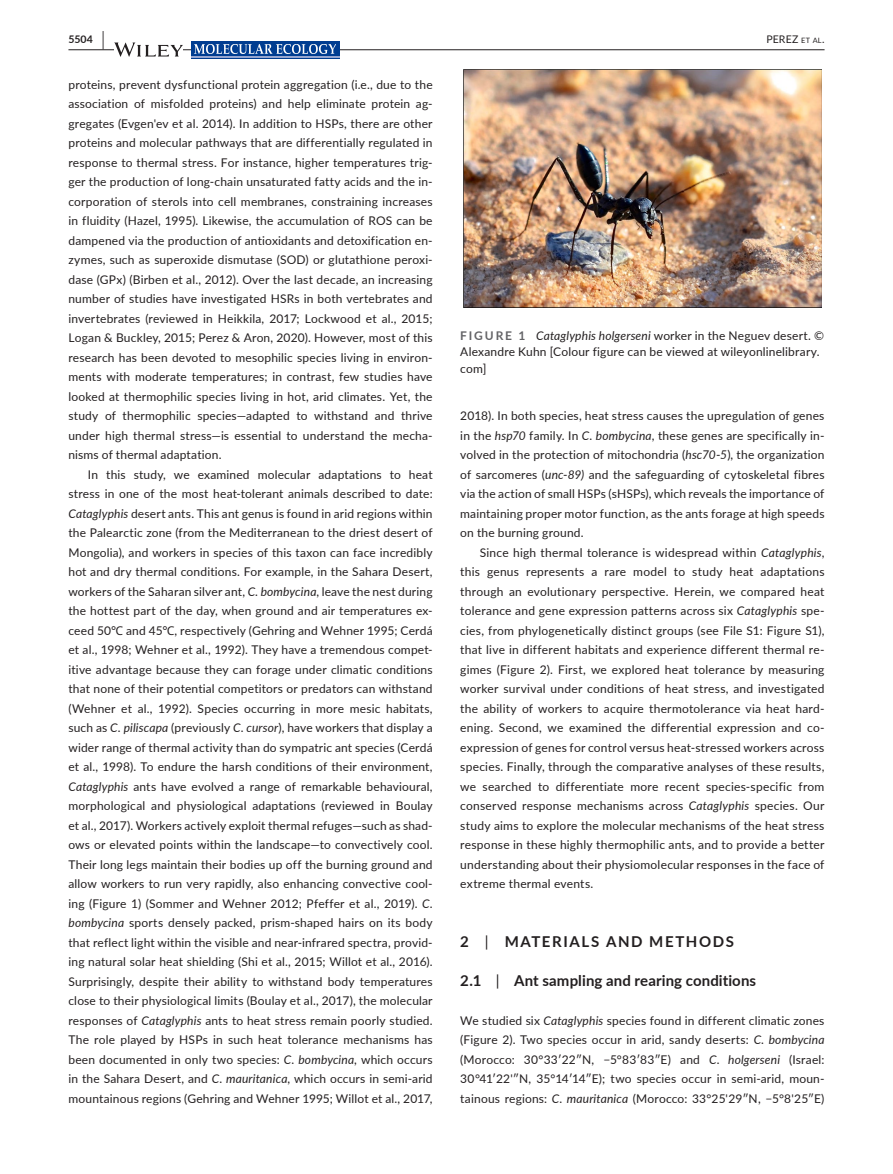
<style>
.page{position:relative;width:893px;height:1174px;background:#fff}
.page>*{position:absolute;margin:0;border:0;box-sizing:border-box;transform-origin:0 0}
.t1{font:700 15px "Lato";letter-spacing:.01em;color:#231f20}
.t2{font:700 15px "Lato";letter-spacing:.11em;color:#231f20}
.t3{font:12px/19.5px "Lato";letter-spacing:.015em;color:#231f20;text-align:justify}
.t4{font:10.5px "Lato";letter-spacing:.015em;color:#231f20}
.t5{font:700 10.5px "Lato";color:#231f20}
.s1{font-size:19.5px}
.s2{font-size:7.35px}
.s3{font-style:italic}
.s4{font-family:"Noto Sans"}
.s5{font-weight:700;color:#636366}
.s6{font-weight:400}
</style>
<div class="page">
<hr style="left:68px;top:49px;width:756px;height:1px;background:#231f20">
<svg style="left:114px;top:42px;width:69px;height:15px"></svg>
<svg style="left:191px;top:41px;width:148px;height:15px"></svg>
<img style="left:194px;top:45px;width:142px;height:8px">
<hr style="left:191px;top:56px;width:148px;height:2px;background:#96a6d0">
<img style="left:464px;top:69px;width:357px;height:238px">
<p class="t5" style="left:68px;top:31px;width:37px">5504 <span class="s1">|</span></p>
<p class="t4" style="left:766px;top:31px;width:60px">PEREZ <span class="s2">et al</span>.</p>
<p class="t3" style="left:68px;top:74px;width:366px">proteins, prevent dysfunctional protein aggregation (i.e., due to the association of misfolded proteins) and help eliminate protein ag&shy;gregates (Evgen'ev et al. 2014). In addition to HSPs, there are other proteins and molecular pathways that are differentially regulated in response to thermal stress. For instance, higher temperatures trig&shy;ger the production of long-chain unsaturated fatty acids and the in&shy;corporation of sterols into cell membranes, constraining increases in fluidity (Hazel, 1995). Likewise, the accumulation of ROS can be dampened via the production of antioxidants and detoxification en&shy;zymes, such as superoxide dismutase (SOD) or glutathione peroxi&shy;dase (GPx) (Birben et al., 2012). Over the last decade, an increasing number of studies have investigated HSRs in both vertebrates and invertebrates (reviewed in Heikkila, 2017; Lockwood et al., 2015; Logan &amp; Buckley, 2015; Perez &amp; Aron, 2020). However, most of this research has been devoted to mesophilic species living in environ&shy;ments with moderate temperatures; in contrast, few studies have looked at thermophilic species living in hot, arid climates. Yet, the study of thermophilic species—adapted to withstand and thrive under high thermal stress—is essential to understand the mecha&shy;nisms of thermal adaptation.</p>
<p class="t3" style="left:68px;top:464px;width:366px;text-indent:20px">In this study, we examined molecular adaptations to heat stress in one of the most heat-tolerant animals described to date:<br><span class="s3">Cataglyphis</span> desert ants. This ant genus is found in arid regions within the Palearctic zone (from the Mediterranean to the driest desert of Mongolia), and workers in species of this taxon can face incredibly hot and dry thermal conditions. For example, in the Sahara Desert, workers of the Saharan silver ant, <span class="s3">C. bombycina</span>, leave the nest during the hottest part of the day, when ground and air temperatures ex&shy;ceed 50<span class="s4">℃</span> and 45<span class="s4">℃</span>, respectively (Gehring and Wehner 1995; Cerdá et al., 1998; Wehner et al., 1992). They have a tremendous compet&shy;itive advantage because they can forage under climatic conditions that none of their potential competitors or predators can withstand (Wehner et al., 1992). Species occurring in more mesic habitats, such as <span class="s3">C. piliscapa</span> (previously <span class="s3">C. cursor</span>), have workers that display a wider range of thermal activity than do sympatric ant species (Cerdá et al., 1998). To endure the harsh conditions of their environment, <span class="s3">Cataglyphis</span> ants have evolved a range of remarkable behavioural, morphological and physiological adaptations (reviewed in Boulay et al., 2017). Workers actively exploit thermal refuges—such as shad&shy;ows or elevated points within the landscape—to convectively cool.<br>Their long legs maintain their bodies up off the burning ground and allow workers to run very rapidly, also enhancing convective cool&shy;ing (Figure 1) (Sommer and Wehner 2012; Pfeffer et al., 2019). <span class="s3">C</span>. <span class="s3">bombycina</span> sports densely packed, prism-shaped hairs on its body that reflect light within the visible and near-infrared spectra, provid&shy;ing natural solar heat shielding (Shi et al., 2015; Willot et al., 2016).<br>Surprisingly, despite their ability to withstand body temperatures close to their physiological limits (Boulay et al., 2017), the molecular responses of <span class="s3">Cataglyphis</span> ants to heat stress remain poorly studied.<br>The role played by HSPs in such heat tolerance mechanisms has been documented in only two species: <span class="s3">C. bombycina</span>, which occurs in the Sahara Desert, and <span class="s3">C. mauritanica</span>, which occurs in semi-arid mountainous regions (Gehring and Wehner 1995; Willot et al., 2017,</p>
<p class="t3" style="left:460px;top:326px;width:365px;line-height:16.5px;text-align:left"><span class="s5">FIGURE 1</span> <span class="s3">Cataglyphis holgerseni</span> worker in the Neguev desert. ©<br>Alexandre Kuhn [Colour figure can be viewed at wileyonlinelibrary. com]</p>
<p class="t3" style="left:460px;top:405px;width:366px">2018). In both species, heat stress causes the upregulation of genes in the <span class="s3">hsp70</span> family. In <span class="s3">C. bombycina</span>, these genes are specifically in&shy;volved in the protection of mitochondria (<span class="s3">hsc70</span>-<span class="s3">5</span>), the organization of sarcomeres (<span class="s3">unc</span>-<span class="s3">89)</span> and the safeguarding of cytoskeletal fibres via the action of small HSPs (sHSPs), which reveals the importance of maintaining proper motor function, as the ants forage at high speeds on the burning ground.</p>
<p class="t3" style="left:460px;top:542px;width:366px;text-indent:20px">Since high thermal tolerance is widespread within <span class="s3">Cataglyphis</span>, this genus represents a rare model to study heat adaptations through an evolutionary perspective. Herein, we compared heat tolerance and gene expression patterns across six <span class="s3">Cataglyphis</span> spe&shy;cies, from phylogenetically distinct groups (see File S1: Figure S1), that live in different habitats and experience different thermal re&shy;gimes (Figure 2). First, we explored heat tolerance by measuring worker survival under conditions of heat stress, and investigated the ability of workers to acquire thermotolerance via heat hard&shy;ening. Second, we examined the differential expression and co&shy;expression of genes for control versus heat-stressed workers across species. Finally, through the comparative analyses of these results, we searched to differentiate more recent species-specific from conserved response mechanisms across <span class="s3">Cataglyphis</span> species. Our study aims to explore the molecular mechanisms of the heat stress response in these highly thermophilic ants, and to provide a better understanding about their physiomolecular responses in the face of extreme thermal events.</p>
<p class="t2" style="left:460px;top:930px;width:275px">2 <span class="s6">|</span> MATERIALS AND METHODS</p>
<p class="t1" style="left:460px;top:969px;width:297px">2.1 <span class="s6">|</span> Ant sampling and rearing conditions</p>
<p class="t3" style="left:460px;top:1010px;width:366px">We studied six <span class="s3">Cataglyphis</span> species found in different climatic zones (Figure 2). Two species occur in arid, sandy deserts: <span class="s3">C. bombycina </span>(Morocco: 30°33′22″N, −5°83′83″E) and <span class="s3">C. holgerseni</span> (Israel:<br>30°41′22'″N, 35°14′14″E); two species occur in semi-arid, moun&shy;tainous regions: <span class="s3">C. mauritanica</span> (Morocco: 33°25'29″N, −5°8'25″E)</p>
</div>
